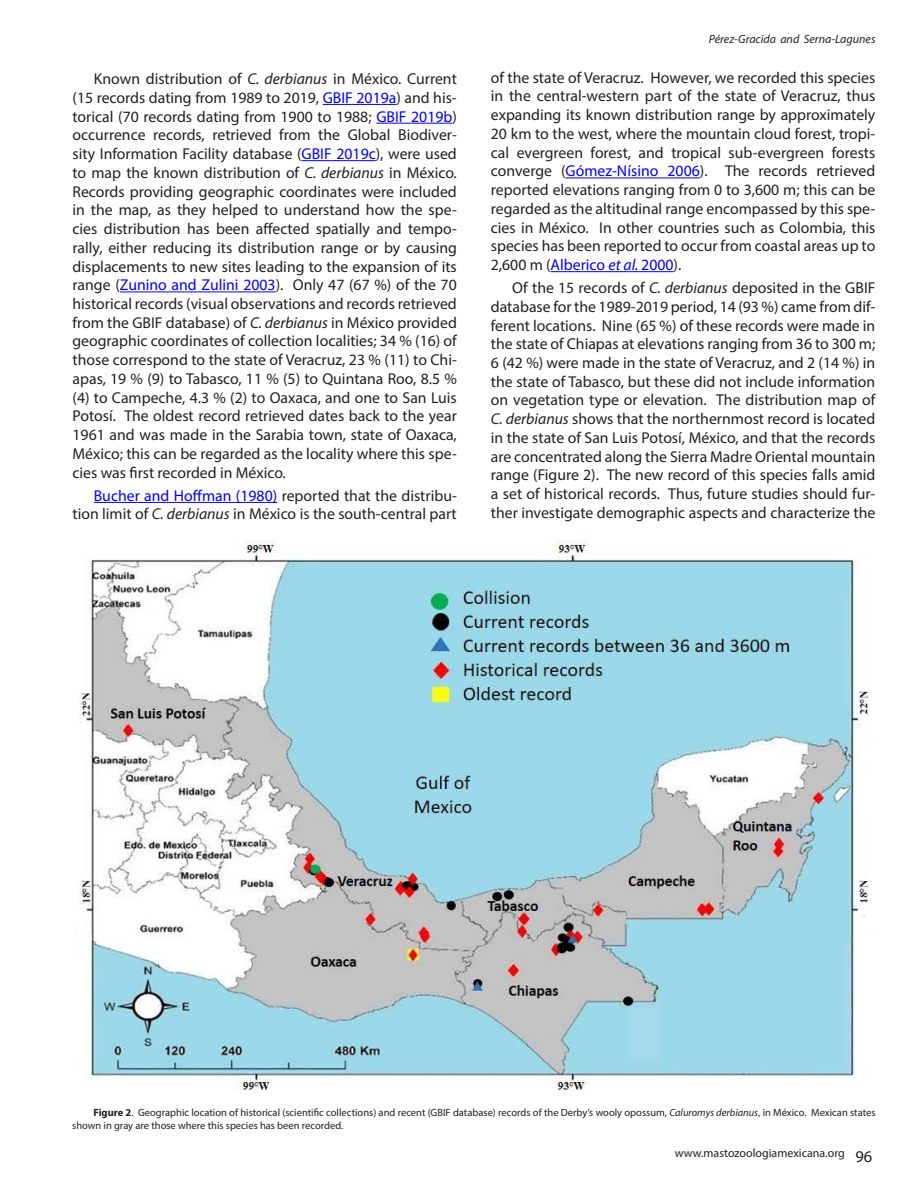
<style>
.page{position:relative;width:918px;height:1188px;background:#fff}
.page>*{position:absolute;margin:0;border:0;box-sizing:border-box;transform-origin:0 0}
.t1{font:15.75px/18.8px "Myriad Pro";color:#231f20;text-align:justify}
.t2{font:12px "Myriad Pro";color:#231f20}
.t3{font:italic 12px "Myriad Pro";color:#231f20}
.t4{font:10.5px/13.5px "Myriad Pro";color:#231f20}
.s1{font-style:italic}
.s2{color:#00f}
.s3{font-style:italic;color:#00f}
.s4{font-weight:700}
.s5{font-size:16.5px}
</style>
<div class="page">
<hr style="left:565px;top:178px;width:135px;height:1px;background:#00f">
<hr style="left:551px;top:271px;width:123px;height:1px;background:#00f">
<hr style="left:323px;top:104px;width:73px;height:1px;background:#00f">
<hr style="left:376px;top:123px;width:76px;height:1px;background:#00f">
<hr style="left:302px;top:160px;width:74px;height:1px;background:#00f">
<hr style="left:120px;top:292px;width:156px;height:1px;background:#00f">
<hr style="left:94px;top:502px;width:183px;height:1px;background:#00f">
<img style="left:80px;top:540px;width:788px;height:551px">
<p class="t1" style="left:73px;top:69px;width:386px;text-indent:21px">Known distribution of <span class="s1">C. derbianus</span> in México. Current (15 records dating from 1989 to 2019, <span class="s2">GBIF 2019a</span>) and his&shy;torical (70 records dating from 1900 to 1988; <span class="s2">GBIF 2019b</span>) occurrence records, retrieved from the Global Biodiver&shy;sity Information Facility database (<span class="s2">GBIF 2019c</span>), were used to map the known distribution of <span class="s1">C. derbianus</span> in México.<br>Records providing geographic coordinates were included in the map, as they helped to understand how the spe&shy;cies distribution has been affected spatially and tempo&shy;rally, either reducing its distribution range or by causing displacements to new sites leading to the expansion of its range (<span class="s2">Zunino and Zulini 2003</span>). Only 47 (67 %) of the 70 historical records (visual observations and records retrieved from the GBIF database) of <span class="s1">C. derbianus</span> in México provided geographic coordinates of collection localities; 34 % (16) of those correspond to the state of Veracruz, 23 % (11) to Chi&shy;apas, 19 % (9) to Tabasco, 11 % (5) to Quintana Roo, 8.5 % (4) to Campeche, 4.3 % (2) to Oaxaca, and one to San Luis Potosí. The oldest record retrieved dates back to the year 1961 and was made in the Sarabia town, state of Oaxaca, México; this can be regarded as the locality where this spe&shy;cies was first recorded in México.</p>
<p class="t1" style="left:73px;top:486px;width:386px;text-align:right"><span class="s2">Bucher and Hoffman (1980)</span> reported that the distribu&shy;tion limit of <span class="s1">C. derbianus</span> in México is the south-central part</p>
<p class="t3" style="left:709px;top:32px;width:168px">Pérez-Gracida and Serna-Lagunes</p>
<p class="t1" style="left:491px;top:68px;width:386px">of the state of Veracruz. However, we recorded this species in the central-western part of the state of Veracruz, thus expanding its known distribution range by approximately 20 km to the west, where the mountain cloud forest, tropi&shy;cal evergreen forest, and tropical sub-evergreen forests converge (<span class="s2">Gómez-Nísino 2006</span>). The records retrieved reported elevations ranging from 0 to 3,600 m; this can be regarded as the altitudinal range encompassed by this spe&shy;cies in México. In other countries such as Colombia, this species has been reported to occur from coastal areas up to 2,600 m (<span class="s2">Alberico</span> <span class="s3">et al.</span> <span class="s2">2000</span>).</p>
<p class="t1" style="left:491px;top:278px;width:386px;text-indent:21px">Of the 15 records of <span class="s1">C. derbianus</span> deposited in the GBIF database for the 1989-2019 period, 14 (93 %) came from dif&shy;ferent locations. Nine (65 %) of these records were made in the state of Chiapas at elevations ranging from 36 to 300 m; 6 (42 %) were made in the state of Veracruz, and 2 (14 %) in the state of Tabasco, but these did not include information on vegetation type or elevation. The distribution map of <span class="s1">C. derbianus</span> shows that the northernmost record is located in the state of San Luis Potosí, México, and that the records are concentrated along the Sierra Madre Oriental mountain range (Figure 2). The new record of this species falls amid a set of historical records. Thus, future studies should fur&shy;ther investigate demographic aspects and characterize the</p>
<p class="t4" style="left:72px;top:1105px;width:805px;text-indent:21px"><span class="s4">Figure 2</span>. Geographic location of historical (scientific collections) and recent (GBIF database) records of the Derby’s wooly opossum, <span class="s1">Caluromys derbianus</span>, in México. Mexican states shown in gray are those where this species has been recorded.</p>
<p class="t2" style="left:675px;top:1146px;width:199px">www.mastozoologiamexicana.org <span class="s5">96</span></p>
</div>
